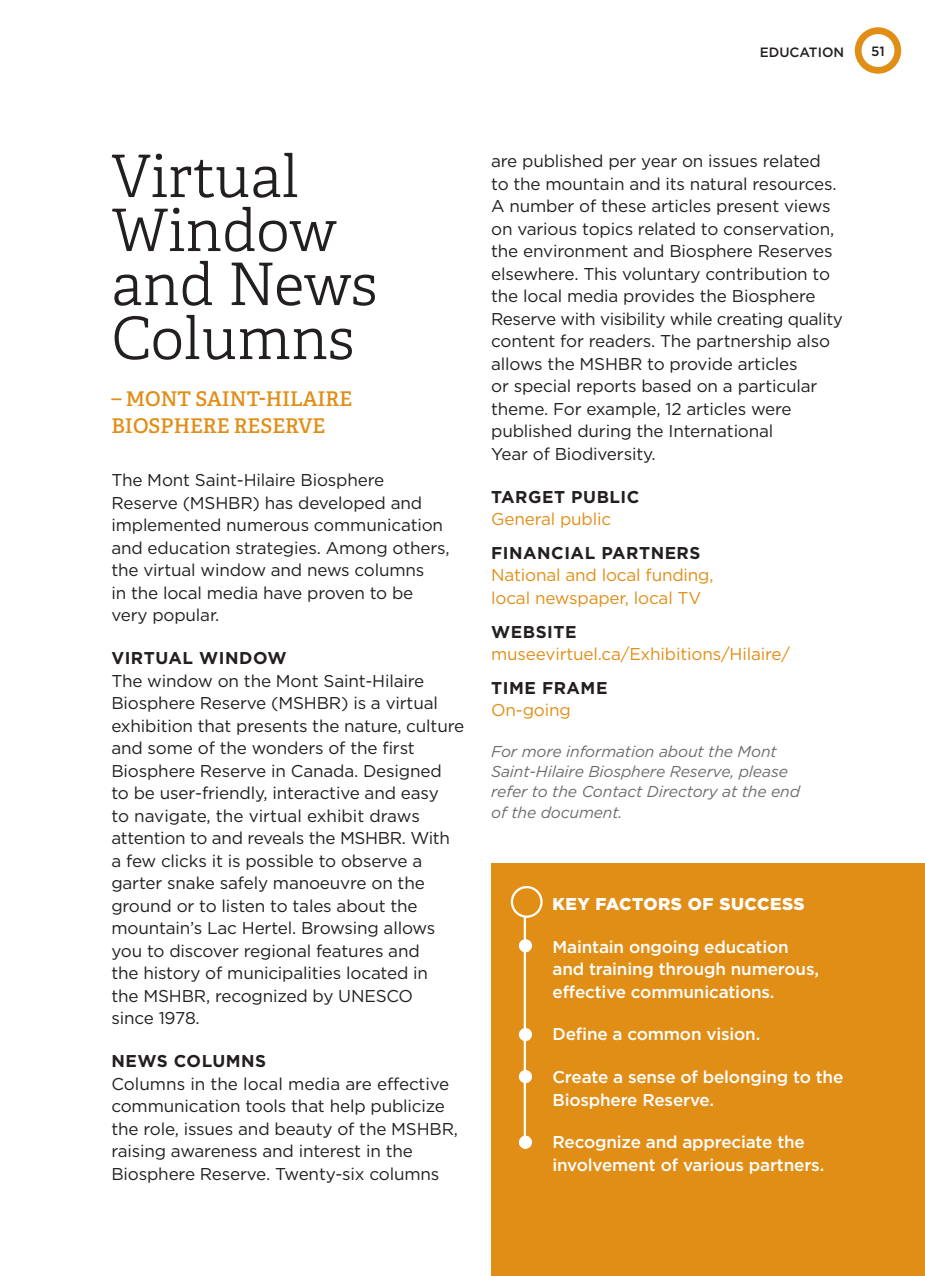
<style>
.page{position:relative;width:925px;height:1276px;background:#fff}
.page>*{position:absolute;margin:0;border:0;box-sizing:border-box;transform-origin:0 0}
.t1{font:300 58.5px/54px "Adelle";color:#231f20}
.t2{font:600 20.25px/27px "Adelle";color:#e18e17}
.t3{font:17.1px/22.5px "Gotham";letter-spacing:-.01em;color:#231f20}
.t4{font:500 17.1px/22.5px "Gotham";letter-spacing:-.01em;color:#fff}
.t5{font:17.1px/22.5px "Gotham";letter-spacing:-.01em;color:#e18e17}
.t6{font:700 17.1px "Gotham";letter-spacing:.03em;color:#231f20}
.t7{font:900 17.1px "Gotham";letter-spacing:.03em;color:#fff}
.t8{font:italic 15.75px/20.2px "Gotham";letter-spacing:-.01em;color:#6c6d70}
.t9{font:500 13.5px "Gotham";color:#231f20}
</style>
<div class="page">
<div style="left:855px;top:27px;width:46px;height:47px;border:7px solid #e18e17;border-radius:50%"></div>
<div style="left:491px;top:863px;width:434px;height:413px;background:#e18e17"></div>
<div style="left:519px;top:939px;width:13px;height:13px;background:#fff;border-radius:50%"></div>
<div style="left:511px;top:886px;width:32px;height:32px;border:2px solid #fff;border-radius:50%"></div>
<div style="left:519px;top:1028px;width:13px;height:13px;background:#fff;border-radius:50%"></div>
<div style="left:519px;top:1070px;width:13px;height:13px;background:#fff;border-radius:50%"></div>
<div style="left:519px;top:1135px;width:13px;height:14px;background:#fff;border-radius:50%"></div>
<hr style="left:524px;top:917px;width:2px;height:232px;background:#fff">
<p class="t9" style="left:760px;top:45px;width:86px">eDUCATION</p>
<p class="t9" style="left:871px;top:44px;width:15px">51</p>
<h1 class="t1" style="left:111px;top:150px;width:267px">Virtual<br>Window and News<br>Columns</h1>
<p class="t2" style="left:111px;top:385px;width:242px">– MONT SAINT-HILAIRE<br>BIOSPHERE RESERVE</p>
<p class="t3" style="left:111px;top:468px;width:340px">The Mont Saint-Hilaire Biosphere Reserve (MSHBR) has developed and implemented numerous communication and education strategies. Among others, the virtual window and news columns<br>in the local media have proven to be very popular.</p>
<p class="t6" style="left:111px;top:648px;width:13px">VIRTU</p>
<p class="t6" style="left:168px;top:648px;width:65px">AL WINDOW</p>
<p class="t3" style="left:111px;top:669px;width:354px">The window on the Mont Saint-Hilaire Biosphere Reserve (MSHBR) is a virtual exhibition that presents the nature, culture and some of the wonders of the first Biosphere Reserve in Canada. Designed<br>to be user-friendly, interactive and easy<br>to navigate, the virtual exhibit draws attention to and reveals the MSHBR. With a few clicks it is possible to observe a garter snake safely manoeuvre on the ground or to listen to tales about the mountain’s Lac Hertel. Browsing allows you to discover regional features and<br>the history of municipalities located in<br>the MSHBR, recognized by UNESCO<br>since 1978.</p>
<p class="t6" style="left:111px;top:1051px;width:29px">NEWS</p>
<p class="t6" style="left:174px;top:1051px;width:27px">COLUMNS</p>
<p class="t3" style="left:111px;top:1072px;width:348px">Columns in the local media are effective communication tools that help publicize the role, issues and beauty of the MSHBR, raising awareness and interest in the Biosphere Reserve. Twenty-six columns</p>
<p class="t3" style="left:491px;top:149px;width:353px">are published per year on issues related<br>to the mountain and its natural resources.<br>A number of these articles present views on various topics related to conservation, the environment and Biosphere Reserves elsewhere. This voluntary contribution to the local media provides the Biosphere Reserve with visibility while creating quality content for readers. The partnership also allows the MSHBR to provide articles<br>or special reports based on a particular theme. For example, 12 articles were published during the International<br>Year of Biodiversity.</p>
<p class="t6" style="left:491px;top:486px;width:129px">TARGET PUBLIC</p>
<p class="t5" style="left:491px;top:507px;width:121px">General public</p>
<p class="t6" style="left:491px;top:543px;width:58px">FINANCI</p>
<p class="t6" style="left:571px;top:543px;width:69px">AL PARTNERS</p>
<p class="t5" style="left:491px;top:564px;width:224px">National and local funding, local newspaper, local TV</p>
<p class="t6" style="left:491px;top:621px;width:56px">WEBSITE</p>
<p class="t5" style="left:491px;top:642px;width:300px">museevirtuel.ca/Exhibitions/Hilaire/</p>
<p class="t6" style="left:491px;top:678px;width:23px">TIME</p>
<p class="t6" style="left:542px;top:678px;width:52px">FRAME</p>
<p class="t5" style="left:491px;top:699px;width:81px">On-going</p>
<p class="t8" style="left:491px;top:741px;width:310px">For more information about the Mont Saint-Hilaire Biosphere Reserve, please refer to the Contact Directory at the end of the document.</p>
<p class="t7" style="left:552px;top:894px;width:254px">KEY FACTORS OF SUCC ESS</p>
<p class="t4" style="left:552px;top:934px;width:268px">Maintain ongoing education and training through numerous, effective communications.</p>
<p class="t4" style="left:552px;top:1022px;width:209px">Define a common vision.</p>
<p class="t4" style="left:552px;top:1065px;width:292px">Create a sense of belonging to the<br>Biosphere Reserve.</p>
<p class="t4" style="left:552px;top:1130px;width:273px">Recognize and appreciate the involvement of various partners.</p>
</div>
